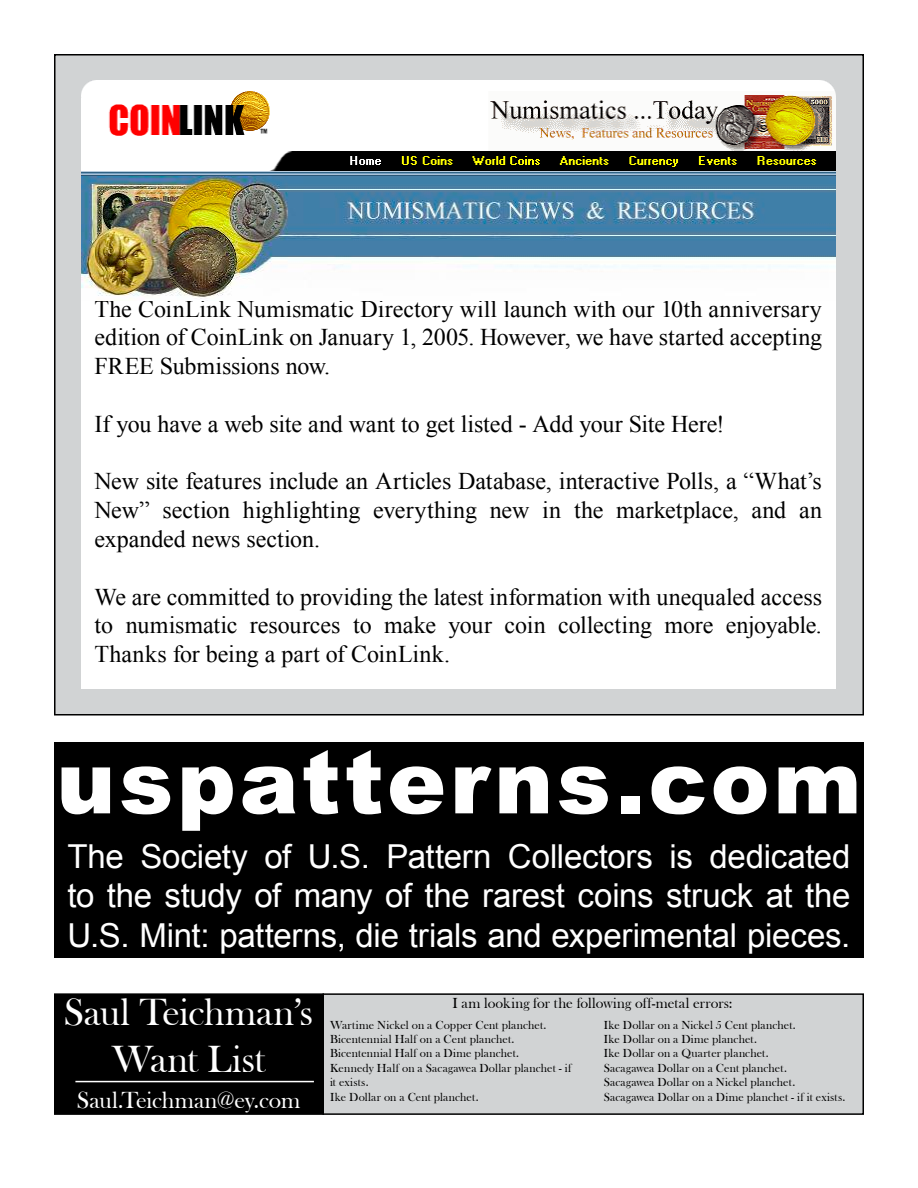
<style>
.page{position:relative;width:918px;height:1188px;background:#fff}
.page>*{position:absolute;margin:0;border:0;box-sizing:border-box;transform-origin:0 0}
.t1{font:900 88.5px "Arial";letter-spacing:.04em;color:#fff}
.t2{font:39px/46.8px "Bask Old Face";letter-spacing:-.01em;color:#fff;text-align:center}
.t3{font:33px/39.6px "Arial";letter-spacing:-.01em;color:#fff;text-align:justify}
.t4{font:24px/28.8px "Times New Roman";letter-spacing:-.005em;color:#000;text-align:justify}
.t5{font:24px "Bask Old Face";letter-spacing:-.01em;color:#fff}
.t6{font:15px "Bask Old Face";letter-spacing:.005em;color:#000}
.t7{font:12px/14.4px "Bask Old Face";letter-spacing:.01em;color:#000}
</style>
<div class="page">
<div style="left:54px;top:54px;width:810px;height:662px;background:#d1d3d4;border:2px solid #000"></div>
<div style="left:55px;top:994px;width:268px;height:120px;background:#000"></div>
<div style="left:54px;top:993px;width:270px;height:122px;border:2px solid #000"></div>
<div style="left:323px;top:994px;width:540px;height:120px;background:#d1d3d4"></div>
<div style="left:322px;top:993px;width:542px;height:122px;border:2px solid #000"></div>
<hr style="left:75px;top:1081px;width:239px;height:1px;background:#fff">
<div style="left:54px;top:742px;width:810px;height:216px;background:#000"></div>
<div style="left:81px;top:300px;width:755px;height:388px;background:#fff"></div>
<img style="left:81px;top:81px;width:755px;height:219px">
<p class="t4" style="left:94px;top:294px;width:729px">The CoinLink Numismatic Directory will launch with our 10th anniversary edition of CoinLink on January 1, 2005. However, we have started accepting FREE Submissions now.</p>
<p class="t4" style="left:94px;top:409px;width:632px">If you have a web site and want to get listed - Add your Site Here!</p>
<p class="t4" style="left:94px;top:467px;width:729px">New site features include an Articles Database, interactive Polls, a “What’s New” section highlighting everything new in the marketplace, and an expanded news section.</p>
<p class="t4" style="left:94px;top:582px;width:729px">We are committed to providing the latest information with unequaled access to numismatic resources to make your coin collecting more enjoyable.<br>Thanks for being a part of CoinLink.</p>
<h1 class="t1" style="left:56px;top:718px;width:807px">uspatterns.com</h1>
<h3 class="t3" style="left:68px;top:837px;width:785px">The Society of U.S. Pattern Collectors is dedicated to the study of many of the rarest coins struck at the U.S. Mint: patterns, die trials and experimental pieces.</h3>
<h2 class="t2" style="left:64px;top:990px;width:251px">Saul Teichman’s<br>Want List</h2>
<p class="t5" style="left:77px;top:1087px;width:225px">Saul.Teichman@ey.com</p>
<p class="t6" style="left:452px;top:994px;width:282px">I am looking for the following off-metal errors:</p>
<p class="t7" style="left:330px;top:1018px;width:243px">Wartime Nickel on a Copper Cent planchet.<br>Bicentennial Half on a Cent planchet.<br>Bicentennial Half on a Dime planchet.<br>Kennedy Half on a Sacagawea Dollar planchet - if it exists.<br>Ike Dollar on a Cent planchet.</p>
<p class="t7" style="left:604px;top:1018px;width:243px">Ike Dollar on a Nickel 5 Cent planchet.<br>Ike Dollar on a Dime planchet.<br>Ike Dollar on a Quarter planchet.<br>Sacagawea Dollar on a Cent planchet.<br>Sacagawea Dollar on a Nickel planchet.<br>Sacagawea Dollar on a Dime planchet - if it exists.</p>
</div>
